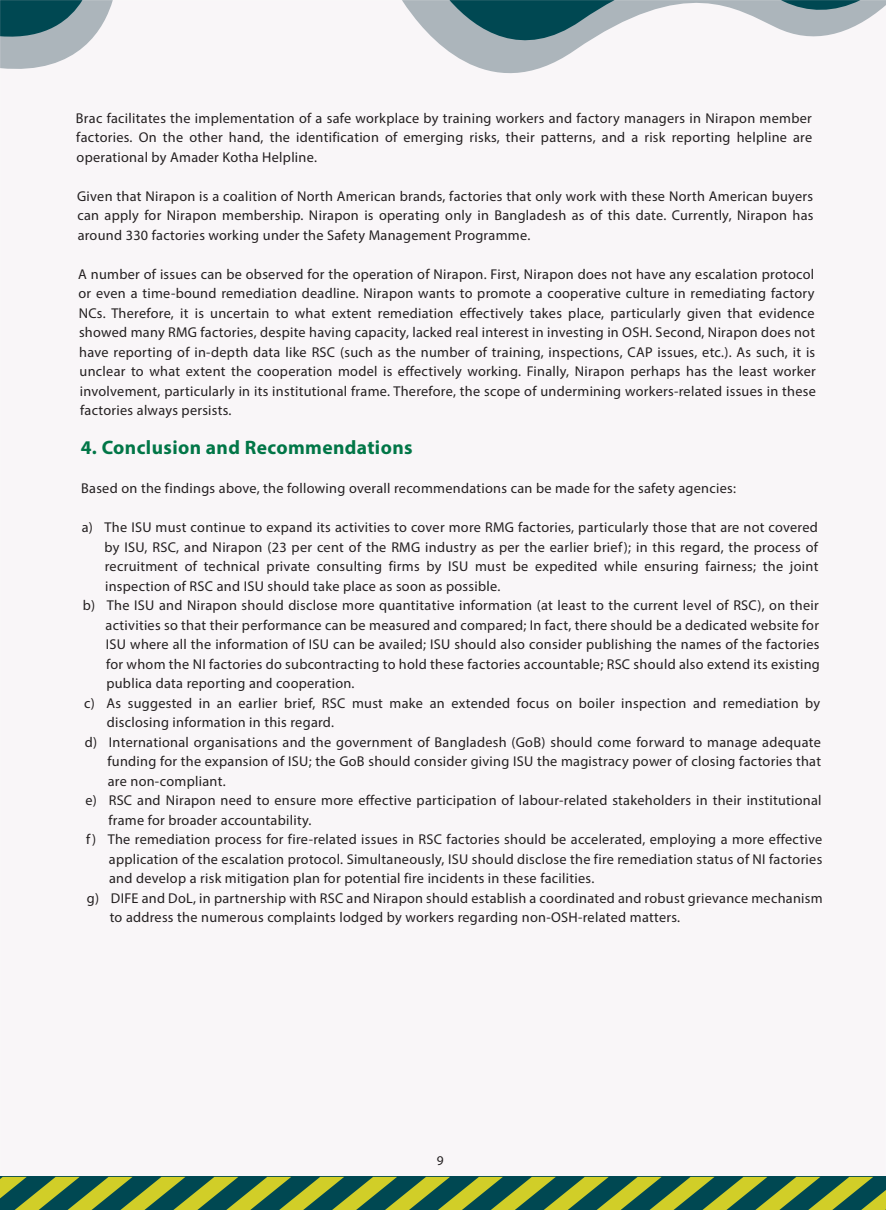
<style>
.page{position:relative;width:886px;height:1210px;background:#fff}
.page>*{position:absolute;margin:0;border:0;box-sizing:border-box;transform-origin:0 0}
.t1{font:700 19.5px "Myriad Pro";letter-spacing:.02em;color:#017647}
.t2{font:14.25px/19.5px "Myriad Pro";letter-spacing:.02em;color:#231f20;text-align:justify}
.t3{font:13.35px "Myriad Pro";color:#231f20}
</style>
<div class="page">
<svg style="left:402px;top:0;width:484px;height:74px;fill:#f9f6f8"></svg>
<svg style="left:449px;top:0;width:165px;height:61px;background:#6b8d95"></svg>
<svg style="left:781px;top:0;width:79px;height:13px"></svg>
<svg style="left:0;top:0;width:113px;height:69px"></svg>
<svg style="left:0;top:1176px;width:885px;height:34px;background:#5b823f"></svg>
<p class="t2" style="left:76px;top:109px;width:738px">Brac facilitates the implementation of a safe workplace by training workers and factory managers in Nirapon member factories. On the other hand, the identification of emerging risks, their patterns, and a risk reporting helpline are operational by Amader Kotha Helpline.</p>
<p class="t2" style="left:77px;top:187px;width:738px">Given that Nirapon is a coalition of North American brands, factories that only work with these North American buyers can apply for Nirapon membership. Nirapon is operating only in Bangladesh as of this date. Currently, Nirapon has around 330 factories working under the Safety Management Programme.</p>
<p class="t2" style="left:78px;top:265px;width:739px;text-align:left">A number of issues can be observed for the operation of Nirapon. First, Nirapon does not have any escalation protocol or even a time-bound remediation deadline. Nirapon wants to promote a cooperative culture in remediating factory NCs. Therefore, it is uncertain to what extent remediation effectively takes place, particularly given that evidence showed many RMG factories, despite having capacity, lacked real interest in investing in OSH. Second, Nirapon does not have reporting of in-depth data like RSC (such as the number of training, inspections, CAP issues, etc.). As such, it is unclear to what extent the cooperation model is effectively working. Finally, Nirapon perhaps has the least worker involvement, particularly in its institutional frame. Therefore, the scope of undermining workers-related issues in these factories always persists.</p>
<h1 class="t1" style="left:81px;top:440px;width:333px">4. Conclusion and Recommendations</h1>
<p class="t2" style="left:81px;top:480px;width:656px">Based on the findings above, the following overall recommendations can be made for the safety agencies:</p>
<p class="t2" style="left:82px;top:519px;width:737px">a) The ISU must continue to expand its activities to cover more RMG factories, particularly those that are not covered</p>
<p class="t2" style="left:105px;top:538px;width:715px">by ISU, RSC, and Nirapon (23 per cent of the RMG industry as per the earlier brief); in this regard, the process of</p>
<p class="t2" style="left:105px;top:558px;width:715px">recruitment of technical private consulting firms by ISU must be expedited while ensuring fairness; the joint</p>
<p class="t2" style="left:105px;top:577px;width:397px">inspection of RSC and ISU should take place as soon as possible.</p>
<p class="t2" style="left:83px;top:597px;width:737px">b) The ISU and Nirapon should disclose more quantitative information (at least to the current level of RSC), on their</p>
<p class="t2" style="left:106px;top:616px;width:715px">activities so that their performance can be measured and compared; In fact, there should be a dedicated website for</p>
<p class="t2" style="left:106px;top:636px;width:715px">ISU where all the information of ISU can be availed; ISU should also consider publishing the names of the factories</p>
<p class="t2" style="left:106px;top:655px;width:715px">for whom the NI factories do subcontracting to hold these factories accountable; RSC should also extend its existing</p>
<p class="t2" style="left:106px;top:675px;width:250px">publica data reporting and cooperation.</p>
<p class="t2" style="left:84px;top:694px;width:737px">c) As suggested in an earlier brief, RSC must make an extended focus on boiler inspection and remediation by</p>
<p class="t2" style="left:107px;top:714px;width:229px">disclosing information in this regard.</p>
<p class="t2" style="left:85px;top:733px;width:737px">d) International organisations and the government of Bangladesh (GoB) should come forward to manage adequate</p>
<p class="t2" style="left:107px;top:752px;width:715px">funding for the expansion of ISU; the GoB should consider giving ISU the magistracy power of closing factories that</p>
<p class="t2" style="left:108px;top:772px;width:119px">are non-compliant.</p>
<p class="t2" style="left:86px;top:791px;width:737px">e) RSC and Nirapon need to ensure more effective participation of labour-related stakeholders in their institutional</p>
<p class="t2" style="left:108px;top:811px;width:205px">frame for broader accountability.</p>
<p class="t2" style="left:86px;top:830px;width:737px">f) The remediation process for fire-related issues in RSC factories should be accelerated, employing a more effective</p>
<p class="t2" style="left:109px;top:850px;width:715px">application of the escalation protocol. Simultaneously, ISU should disclose the fire remediation status of NI factories</p>
<p class="t2" style="left:109px;top:869px;width:486px">and develop a risk mitigation plan for potential fire incidents in these facilities.</p>
<p class="t2" style="left:87px;top:889px;width:737px">g) DIFE and DoL, in partnership with RSC and Nirapon should establish a coordinated and robust grievance mechanism</p>
<p class="t2" style="left:110px;top:908px;width:572px">to address the numerous complaints lodged by workers regarding non-OSH-related matters.</p>
<p class="t3" style="left:437px;top:1155px;width:8px">9</p>
</div>
